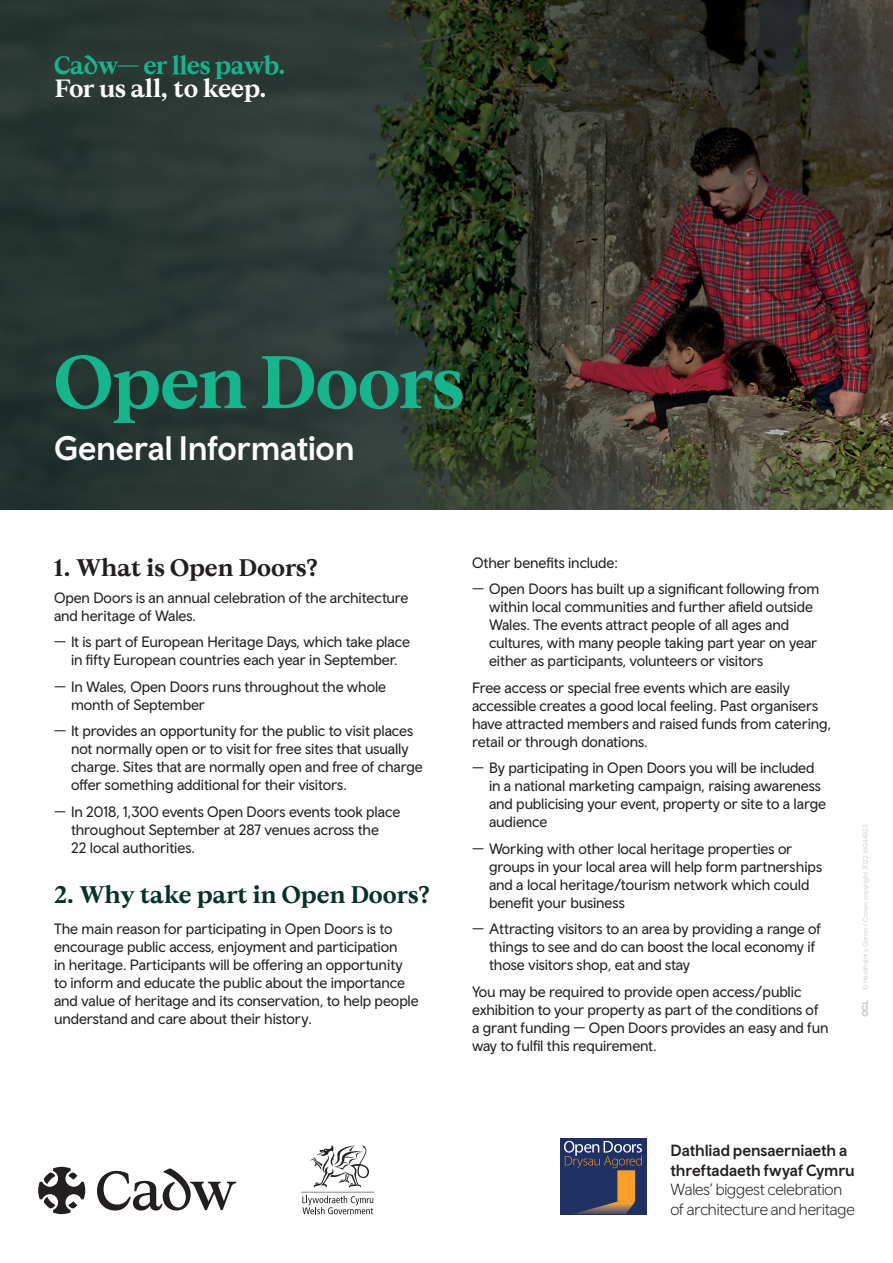
<style>
.page{position:relative;width:893px;height:1263px;background:#fff}
.page>*{position:absolute;margin:0;border:0;box-sizing:border-box;transform-origin:0 0}
.t1{font:700 74.25px "Wales Serif";letter-spacing:-.015em;color:#15b68d}
.t2{font:500 33.9px "Cymru Sans Headline";letter-spacing:-.01em;color:#fff}
.t3{font:700 24.9px "Cymru Serif";letter-spacing:-.03em;color:#15b68d}
.t4{font:700 24.9px "Wales Serif";letter-spacing:-.015em;color:#fff}
.t5{font:700 24px "Wales Serif";color:#073229}
.t6{font:700 24px "Wales Serif";color:#231f20}
.t7{font:300 16.2px/19.5px "Wales Sans Body";letter-spacing:-.005em;color:#231f20}
.t8{font:500 16.2px/19.5px "Cymru Sans Body";letter-spacing:-.005em;color:#231f20}
.t9{font:15px/18px "Wales Sans Body";letter-spacing:-.01em;color:#231f20}
.t10{font:6.9px "Wales Sans Body";letter-spacing:-.01em;color:#d1d2d4}
</style>
<div class="page">
<img style="left:0;top:0;width:893px;height:510px">
<svg style="left:38px;top:1167px;width:47px;height:47px"></svg>
<svg style="left:97px;top:1168px;width:139px;height:42px"></svg>
<svg style="left:301px;top:1145px;width:73px;height:69px"></svg>
<svg style="left:862px;top:1000px;width:6px;height:16px"></svg>
<div style="left:560px;top:1138px;width:86px;height:76px;background:#1f3164"></div>
<svg style="left:564px;top:1141px;width:78px;height:73px"></svg>
<h3 class="t3" style="left:54px;top:50px;width:234px">Cadw— er lles pawb.</h3>
<h3 class="t4" style="left:55px;top:73px;width:214px">For us all, to keep.</h3>
<h1 class="t1" style="left:54px;top:337px;width:412px">Open Doors</h1>
<h2 class="t2" style="left:54px;top:428px;width:302px">General Information</h2>
<h3 class="t6" style="left:54px;top:553px;width:265px">1. What is Open Doors?</h3>
<p class="t9" style="left:54px;top:588px;width:356px">Open Doors is an annual celebration of the architecture and heritage of Wales.</p>
<p class="t9" style="left:54px;top:633px;width:358px;text-align:center">— It is part of European Heritage Days, which take place in fifty European countries each year in September.</p>
<p class="t9" style="left:71px;top:677px;width:317px;text-indent:-17px">— In Wales, Open Doors runs throughout the whole month of September</p>
<p class="t9" style="left:71px;top:722px;width:353px;text-indent:-17px">— It provides an opportunity for the public to visit places not normally open or to visit for free sites that usually charge. Sites that are normally open and free of charge offer something additional for their visitors.</p>
<p class="t9" style="left:71px;top:802px;width:331px;text-indent:-17px">— In 2018, 1,300 events Open Doors events took place throughout September at 287 venues across the<br>22 local authorities.</p>
<h3 class="t5" style="left:54px;top:880px;width:377px">2. Why take part in Open Doors?</h3>
<p class="t9" style="left:54px;top:919px;width:366px">The main reason for participating in Open Doors is to encourage public access, enjoyment and participation<br>in heritage. Participants will be offering an opportunity to inform and educate the public about the importance and value of heritage and its conservation, to help people understand and care about their history.</p>
<p class="t9" style="left:472px;top:553px;width:147px">Other benefits include:</p>
<p class="t9" style="left:489px;top:579px;width:332px;text-indent:-17px">— Open Doors has built up a significant following from within local communities and further afield outside Wales. The events attract people of all ages and cultures, with many people taking part year on year either as participants, volunteers or visitors</p>
<p class="t9" style="left:472px;top:678px;width:361px">Free access or special free events which are easily accessible creates a good local feeling. Past organisers have attracted members and raised funds from catering, retail or through donations.</p>
<p class="t9" style="left:489px;top:758px;width:339px;text-indent:-17px">— By participating in Open Doors you will be included in a national marketing campaign, raising awareness and publicising your event, property or site to a large audience</p>
<p class="t9" style="left:489px;top:839px;width:335px;text-indent:-17px">— Working with other local heritage properties or groups in your local area will help form partnerships and a local heritage/tourism network which could benefit your business</p>
<p class="t9" style="left:489px;top:919px;width:334px;text-indent:-17px">— Attracting visitors to an area by providing a range of things to see and do can boost the local economy if those visitors shop, eat and stay</p>
<p class="t9" style="left:472px;top:982px;width:358px">You may be required to provide open access/public exhibition to your property as part of the conditions of a grant funding — Open Doors provides an easy and fun way to fulfil this requirement.</p>
<p class="t10" style="left:861px;top:990px;width:167px;rotate:-90deg">© Hawlfraint y Goron / Crown copyright 2022 WG44923</p>
<p class="t8" style="left:670px;top:1140px;width:178px">Dathliad pensaerniaeth a threftadaeth fwyaf</p>
<p class="t8" style="left:824px;top:1160px;width:32px">mru</p>
<p class="t7" style="left:670px;top:1179px;width:186px">Wales’ biggest celebration of architecture and heritage</p>
</div>
